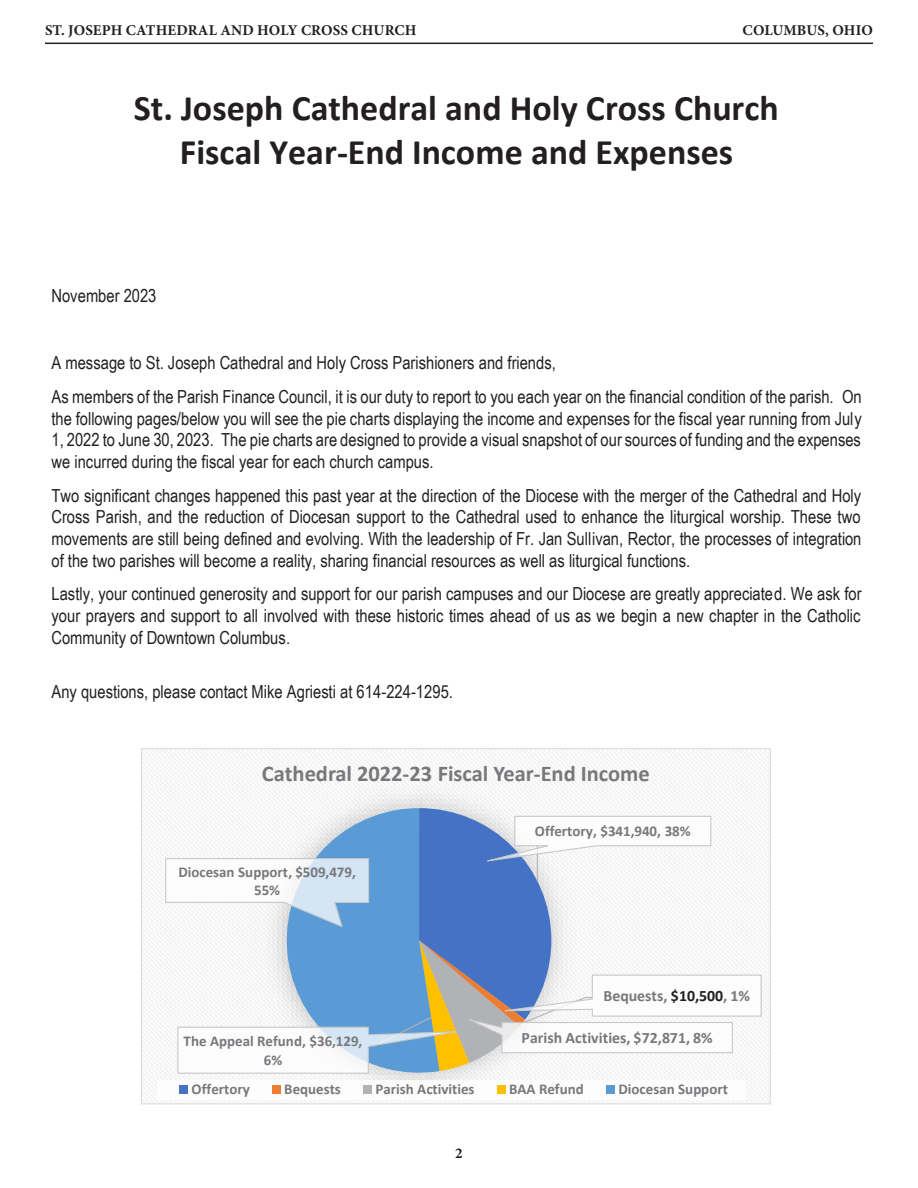
<style>
.page{position:relative;width:918px;height:1188px;background:#fff}
.page>*{position:absolute;margin:0;border:0;box-sizing:border-box;transform-origin:0 0}
.t1{font:700 36px/44px "Calibri";color:#231f20;text-align:center}
.t2{font:700 22.5px "Calibri";color:#76787b}
.t3{font:18px/21.8px "Arial Narrow";color:#231f20;text-align:justify}
.t4{font:700 15.9px "Calibri";color:#76787b}
.t5{font:700 15px/18.3px "Calibri";color:#76787b;text-align:center}
.t6{font:700 15px "Minion Pro";letter-spacing:.01em;color:#231f20}
.s1{color:#231f20}
</style>
<div class="page">
<hr style="left:45px;top:43px;width:828px;height:1px;background:#231f20">
<div style="left:141px;top:749px;width:629px;height:355px;background:#f8f8f8"></div>
<img style="left:347px;top:787px;width:128px;height:293px">
<svg style="left:346px;top:1074px;width:94px;height:6px"></svg>
<svg style="left:165px;top:808px;width:597px;height:266px"></svg>
<div style="left:157px;top:1080px;width:588px;height:20px;background:#fff"></div>
<div style="left:180px;top:1085px;width:8px;height:9px;background:#4472c4"></div>
<div style="left:272px;top:1085px;width:9px;height:9px;background:#ed7d31"></div>
<div style="left:364px;top:1085px;width:8px;height:9px;background:#b1b2b6"></div>
<div style="left:497px;top:1085px;width:8px;height:9px;background:#ffc000"></div>
<div style="left:606px;top:1085px;width:9px;height:9px;background:#5b9bd5"></div>
<p class="t6" style="left:45px;top:20px;width:373px">ST. JOSEPH CATHEDRAL AND HOLY CROSS CHURCH</p>
<p class="t6" style="left:743px;top:20px;width:132px">COLUMBUS, OHIO</p>
<p class="t1" style="left:134px;top:86px;width:646px">St. Joseph Cathedral and Holy Cross Church<br>Fiscal Year-End Income and Expenses</p>
<p class="t3" style="left:51px;top:284px;width:106px">November 2023</p>
<p class="t3" style="left:51px;top:346px;width:812px;line-height:33.6px">A message to St. Joseph Cathedral and Holy Cross Parishioners and friends,<br>As members of the Parish Finance Council, it is our duty to report to you each year on the financial condition of the parish. On</p>
<p class="t3" style="left:51px;top:407px;width:812px">the following pages/below you will see the pie charts displaying the income and expenses for the fiscal year running from July 1, 2022 to June 30, 2023. The pie charts are designed to provide a visual snapshot of our sources of funding and the expenses we incurred during the fiscal year for each church campus.</p>
<p class="t3" style="left:51px;top:484px;width:811px">Two significant changes happened this past year at the direction of the Diocese with the merger of the Cathedral and Holy Cross Parish, and the reduction of Diocesan support to the Cathedral used to enhance the liturgical worship. These two movements are still being defined and evolving. With the leadership of Fr. Jan Sullivan, Rector, the processes of integration of the two parishes will become a reality, sharing financial resources as well as liturgical functions.</p>
<p class="t3" style="left:51px;top:583px;width:812px">Lastly, your continued generosity and support for our parish campuses and our Diocese are greatly appreciated. We ask for your prayers and support to all involved with these historic times ahead of us as we begin a new chapter in the Catholic Community of Downtown Columbus.</p>
<p class="t3" style="left:51px;top:680px;width:403px">Any questions, please contact Mike Agriesti at 614-224-1295.</p>
<p class="t2" style="left:262px;top:758px;width:389px">Cathedral 2022-23 Fiscal Year-End Income</p>
<p class="t5" style="left:178px;top:862px;width:179px">Diocesan Support, $509,479,<br>55%</p>
<p class="t5" style="left:535px;top:822px;width:157px">Offertory, $341,940, 38%</p>
<p class="t4" style="left:604px;top:985px;width:148px">Bequests, <span class="s1">$10,500</span>, 1%</p>
<p class="t5" style="left:184px;top:1032px;width:180px">The Appeal Refund, $36,129,</p>
<p class="t4" style="left:522px;top:1027px;width:193px">Parish Activities, $72,871, 8%</p>
<p class="t5" style="left:264px;top:1050px;width:20px">6%</p>
<p class="t5" style="left:192px;top:1080px;width:60px">Offertory</p>
<p class="t5" style="left:284px;top:1080px;width:58px">Bequests</p>
<p class="t5" style="left:375px;top:1080px;width:101px">Parish Activities</p>
<p class="t5" style="left:509px;top:1080px;width:76px">BAA Refund</p>
<p class="t5" style="left:618px;top:1080px;width:111px">Diocesan Support</p>
<p class="t6" style="left:455px;top:1143px;width:9px">2</p>
</div>
